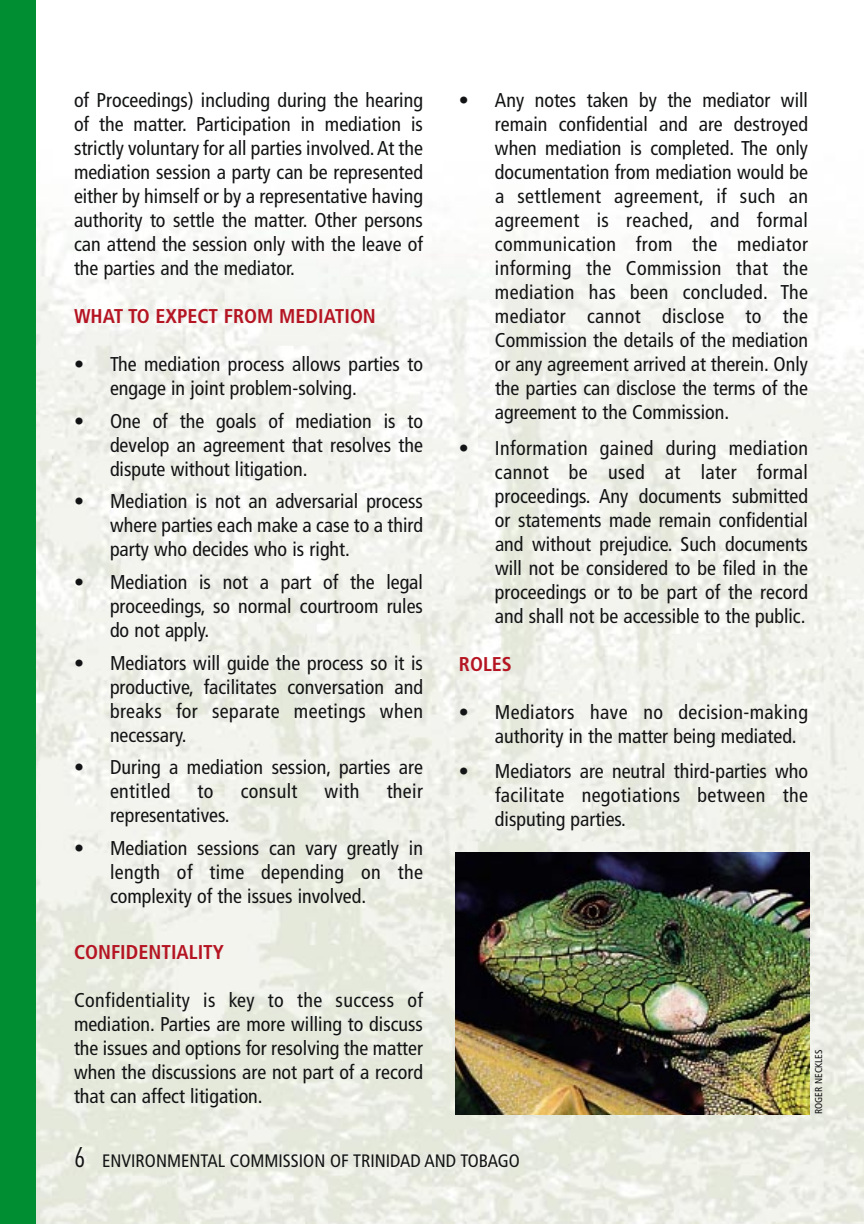
<style>
.page{position:relative;width:864px;height:1224px;background:#fff}
.page>*{position:absolute;margin:0;border:0;box-sizing:border-box;transform-origin:0 0}
.t1{font:condensed 20px/24px "Frutiger";color:#121314;text-align:justify}
.t2{font:700 condensed 20px "Frutiger";color:#b51523}
.t3{font:condensed 20px "Frutiger";letter-spacing:.02em;color:#121314}
.t4{font:condensed 18px "Frutiger";color:#121314}
.t5{font:condensed 10px "Frutiger";color:#121314}
.s1{font-family:"Futura BT";font-weight:300;font-size:28px}
</style>
<div class="page">
<img style="left:36px;top:217px;width:828px;height:1007px">
<img style="left:456px;top:852px;width:354px;height:263px">
<div style="left:0;top:0;width:36px;height:1224px;background:#008e33"></div>
<p class="t1" style="left:74px;top:88px;width:351px">of Proceedings) including during the hearing of the matter. Participation in mediation is strictly voluntary for all parties involved.At the mediation session a party can be represented either by himself or by a representative having authority to settle the matter. Other persons can attend the session only with the leave of the parties and the mediator.</p>
<p class="t2" style="left:74px;top:304px;width:303px">WHAT TO EXPECT FROM MEDIATION</p>
<p class="t1" style="left:110px;top:352px;width:315px;text-indent:-36px">• The mediation process allows parties to engage in joint problem-solving.</p>
<p class="t1" style="left:110px;top:409px;width:315px;text-indent:-36px">• One of the goals of mediation is to develop an agreement that resolves the dispute without litigation.</p>
<p class="t1" style="left:110px;top:489px;width:315px;text-indent:-36px">• Mediation is not an adversarial process where parties each make a case to a third party who decides who is right.</p>
<p class="t1" style="left:110px;top:570px;width:315px;text-indent:-36px">• Mediation is not a part of the legal proceedings, so normal courtroom rules do not apply.</p>
<p class="t1" style="left:110px;top:651px;width:315px;text-indent:-36px">• Mediators will guide the process so it is productive, facilitates conversation and breaks for separate meetings when necessary.</p>
<p class="t1" style="left:110px;top:755px;width:315px;text-indent:-36px">• During a mediation session, parties are entitled</p>
<p class="t1" style="left:198px;top:779px;width:17px">to</p>
<p class="t3" style="left:241px;top:780px;width:58px">consult</p>
<p class="t1" style="left:325px;top:779px;width:36px">with</p>
<p class="t1" style="left:387px;top:779px;width:38px">their</p>
<p class="t1" style="left:110px;top:803px;width:121px">representatives.</p>
<p class="t1" style="left:110px;top:836px;width:315px;text-indent:-36px">• Mediation sessions can vary greatly in length of time depending on the complexity of the issues involved.</p>
<p class="t2" style="left:74px;top:941px;width:152px">CONFIDENTIALITY</p>
<p class="t1" style="left:74px;top:989px;width:351px">Confidentiality is key to the success of mediation. Parties are more willing to discuss the issues and options for resolving the matter when the discussions are not part of a record that can affect litigation.</p>
<p class="t1" style="left:495px;top:88px;width:315px;text-indent:-36px">• Any notes taken by the mediator will remain confidential and are destroyed when mediation is completed. The only documentation from mediation would be a settlement agreement, if such an agreement is reached, and formal communication from the mediator informing the Commission that the mediation has been concluded. The mediator cannot disclose to the Commission the details of the mediation or any agreement arrived at therein. Only the parties can disclose the terms of the agreement to the Commission.</p>
<p class="t1" style="left:495px;top:436px;width:315px;text-indent:-36px">• Information gained during mediation cannot be used at later formal proceedings. Any documents submitted or statements made remain confidential and without prejudice. Such documents will not be considered to be filed in the proceedings or to be part of the record and shall not be accessible to the public.</p>
<p class="t2" style="left:459px;top:652px;width:54px">ROLES</p>
<p class="t1" style="left:495px;top:700px;width:314px;text-indent:-36px">• Mediators have no decision-making authority in the matter being mediated.</p>
<p class="t1" style="left:495px;top:759px;width:315px;text-indent:-36px">• Mediators are neutral third-parties who facilitate negotiations between the disputing parties.</p>
<p class="t5" style="left:813px;top:1114px;width:66px;rotate:-90deg">ROGER NECKLES</p>
<p class="t4" style="left:74px;top:1150px;width:447px"><span class="s1">6</span> ENVIRONMENTAL COMMISSION OF TRINIDAD AND TOBAGO</p>
</div>
